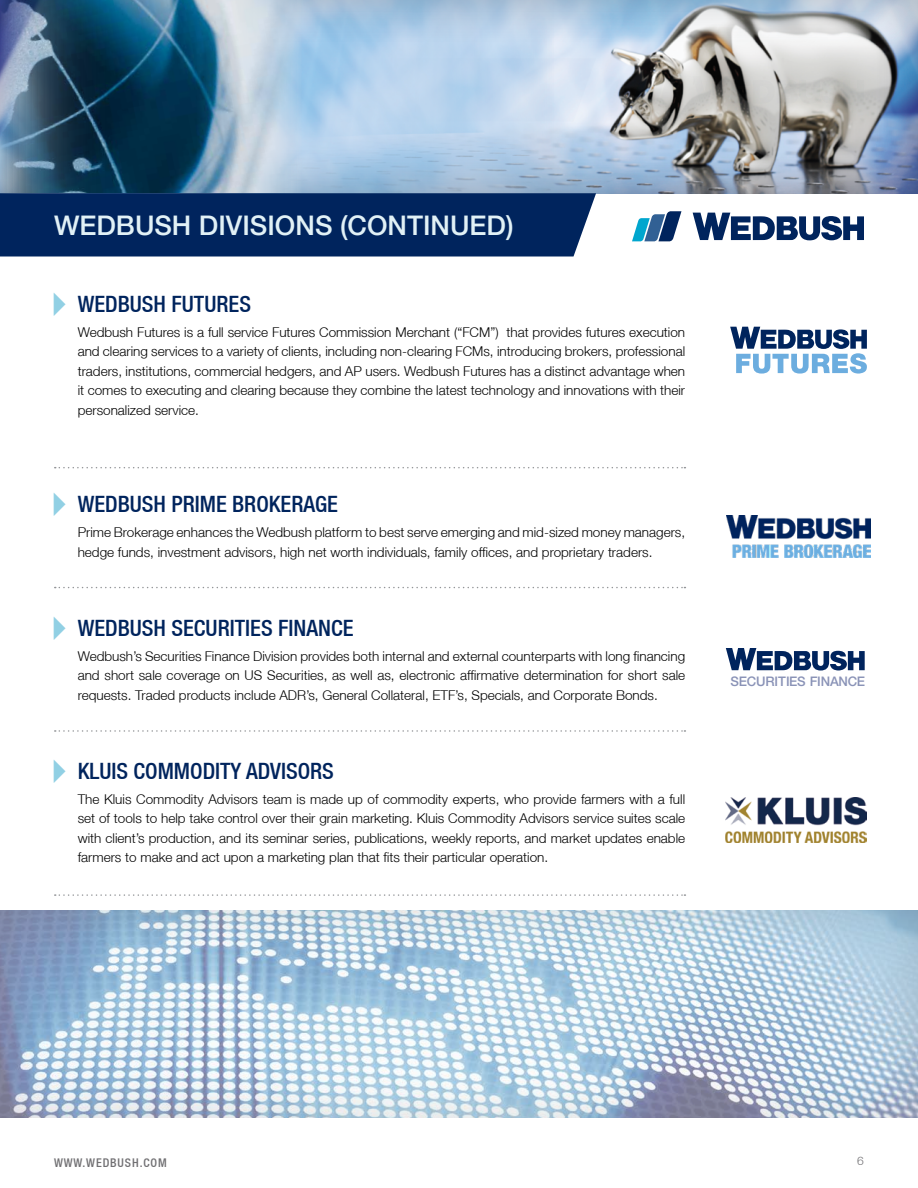
<style>
.page{position:relative;width:918px;height:1188px;background:#fff}
.page>*{position:absolute;margin:0;border:0;box-sizing:border-box;transform-origin:0 0}
.t1{font:500 27px "Helvetica Neue LT";color:#e1f1f6}
.t2{font:500 condensed 22.5px "Helvetica Neue LT";color:#00245d}
.t3{font:300 13.5px/19.5px "Helvetica Neue LT";color:#000;text-align:justify}
.t4{font:500 13.2px "Helvetica Neue LT";letter-spacing:-.015em;color:#8a93b7}
.t5{font:500 condensed 12px "Helvetica Neue LT";letter-spacing:.075em;color:#717073}
.t6{font:300 12px "Helvetica Neue LT";color:#717073}
</style>
<div class="page">
<div style="left:0;top:0;width:918px;height:195px;background:#000;opacity:.25"></div>
<div style="left:0;top:0;width:555px;height:195px;background:#000;opacity:.25"></div>
<svg style="left:55px;top:467px;width:630px;height:1px"></svg>
<svg style="left:55px;top:587px;width:630px;height:1px"></svg>
<svg style="left:55px;top:730px;width:630px;height:2px"></svg>
<svg style="left:55px;top:894px;width:630px;height:2px"></svg>
<svg style="left:730px;top:327px;width:137px;height:47px"></svg>
<svg style="left:726px;top:648px;width:139px;height:23px"></svg>
<img style="left:0;top:0;width:303px;height:193px">
<div style="left:0;top:193px;width:596px;height:64px;background:#00245d"></div>
<svg style="left:632px;top:211px;width:49px;height:30px"></svg>
<svg style="left:693px;top:213px;width:171px;height:27px"></svg>
<img style="left:727px;top:515px;width:143px;height:43px">
<div style="left:0;top:909px;width:918px;height:210px;background:#000;opacity:.25"></div>
<img style="left:726px;top:798px;width:141px;height:44px">
<h1 class="t1" style="left:54px;top:209px;width:461px">WEDBUSH DIVISIONS (CONTINUED)</h1>
<h2 class="t2" style="left:78px;top:290px;width:175px">WEDBUSH FUTURES</h2>
<p class="t3" style="left:78px;top:322px;width:609px">Wedbush Futures is a full service Futures Commission Merchant (“FCM”) that provides futures execution and clearing services to a variety of clients, including non-clearing FCMs, introducing brokers, professional traders, institutions, commercial hedgers, and AP users. Wedbush Futures has a distinct advantage when it comes to executing and clearing because they combine the latest technology and innovations with their personalized service.</p>
<h2 class="t2" style="left:78px;top:491px;width:262px">WEDBUSH PRIME BROKERAGE</h2>
<p class="t3" style="left:78px;top:522px;width:609px">Prime Brokerage enhances the Wedbush platform to best serve emerging and mid-sized money managers, hedge funds, investment advisors, high net worth individuals, family offices, and proprietary traders.</p>
<h2 class="t2" style="left:78px;top:614px;width:277px">WEDBUSH SECURITIES FINANCE</h2>
<p class="t3" style="left:78px;top:646px;width:609px">Wedbush’s Securities Finance Division provides both internal and external counterparts with long financing and short sale coverage on US Securities, as well as, electronic affirmative determination for short sale requests. Traded products include ADR’s, General Collateral, ETF’s, Specials, and Corporate Bonds.</p>
<h2 class="t2" style="left:78px;top:758px;width:258px">KLUIS COMMODITY ADVISORS</h2>
<p class="t3" style="left:78px;top:789px;width:609px">The Kluis Commodity Advisors team is made up of commodity experts, who provide farmers with a full set of tools to help take control over their grain marketing. Kluis Commodity Advisors service suites scale with client’s production, and its seminar series, publications, weekly reports, and market updates enable farmers to make and act upon a marketing plan that fits their particular operation.</p>
<p class="t4" style="left:731px;top:673px;width:136px">SECURITIES FINANCE</p>
<p class="t5" style="left:54px;top:1155px;width:114px">WWW.WEDBUSH.COM</p>
<p class="t6" style="left:857px;top:1154px;width:8px">6</p>
</div>
